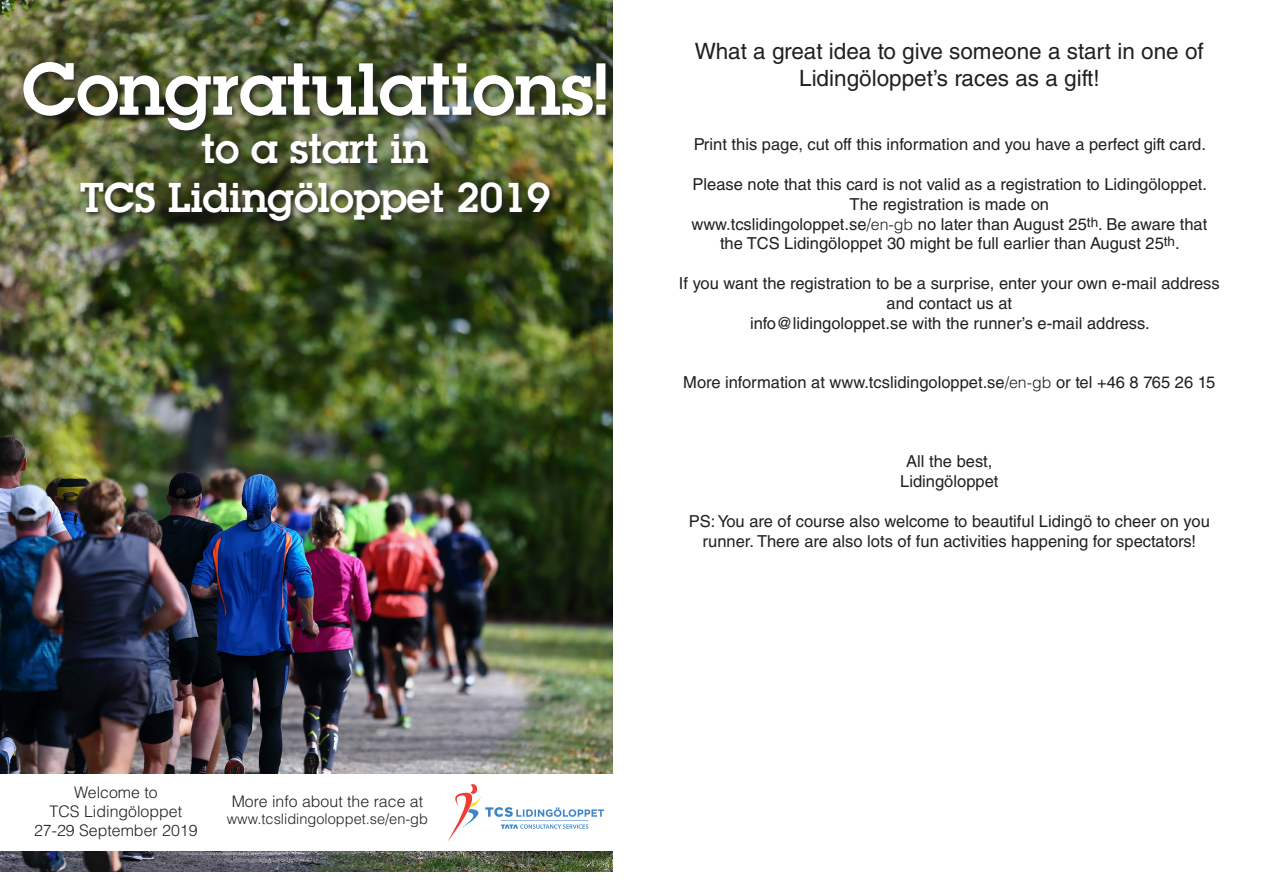
<style>
.page{position:relative;width:1263px;height:893px;background:#fff}
.page>*{position:absolute;margin:0;border:0;box-sizing:border-box;transform-origin:0 0}
.t1{font:600 72px "Lubalin Graph LT";color:#fff}
.t2{font:600 40.5px "Lubalin Graph LT";color:#fff}
.t3{font:22.5px "Helvetica LT Std";color:#231f20}
.t4{font:16.5px/19.8px "Helvetica LT Std";color:#231f20;text-align:center}
.t5{font:300 15.9px "Helvetica LT Std";color:#231f20}
.t6{font:300 14.55px "Helvetica LT Std";color:#231f20}
.s1{font-weight:300;font-size:15.9px}
</style>
<div class="page">
<img style="left:0;top:0;width:612px;height:872px">
<div style="left:0;top:774px;width:646px;height:76px;background:#fff"></div>
<svg style="left:447px;top:784px;width:157px;height:58px"></svg>
<div style="left:22px;top:61px;width:591px;height:167px;background:#231f20;opacity:.75"></div>
<p class="t1" style="left:22px;top:42px;width:588px">Congratulations!</p>
<p class="t2" style="left:202px;top:122px;width:228px">to a start in</p>
<p class="t2" style="left:80px;top:171px;width:472px">TCS Lidingöloppet 2019</p>
<p class="t3" style="left:695px;top:38px;width:510px">What a great idea to give someone a start in one of</p>
<p class="t3" style="left:799px;top:65px;width:302px">Lidingöloppet’s races as a gift!</p>
<p class="t4" style="left:694px;top:135px;width:514px">Print this page, cut off this information and you have a perfect gift card.</p>
<p class="t4" style="left:691px;top:174px;width:517px">Please note that this card is not valid as a registration to Lidingöloppet.<br>The registration is made on<br>www.tcslidingoloppet.se<span class="s1">/en-gb</span> no later than August 25<sup>th</sup>. Be aware that the TCS Lidingöloppet 30 might be full earlier than August 25<sup>th</sup>.</p>
<p class="t4" style="left:679px;top:273px;width:542px">If you want the registration to be a surprise, enter your own e-mail address and contact us at<br>info@lidingoloppet.se with the runner’s e-mail address.</p>
<p class="t4" style="left:683px;top:372px;width:534px">More information at www.tcslidingoloppet.se<span class="s1">/en-gb</span> or tel +46 8 765 26 15</p>
<p class="t4" style="left:906px;top:452px;width:88px">All the best,</p>
<p class="t4" style="left:900px;top:471px;width:100px">Lidingöloppet</p>
<p class="t4" style="left:689px;top:511px;width:522px">PS: You are of course also welcome to beautiful Lidingö to cheer on you runner. There are also lots of fun activities happening for spectators!</p>
<p class="t5" style="left:74px;top:783px;width:85px">Welcome to</p>
<p class="t5" style="left:50px;top:802px;width:134px">TCS Lidingöloppet</p>
<p class="t5" style="left:34px;top:821px;width:165px">27-29 September 2019</p>
<p class="t5" style="left:232px;top:791px;width:193px">More info about the race at</p>
<p class="t6" style="left:227px;top:810px;width:203px">www.tcslidingoloppet.se/en-gb</p>
</div>
